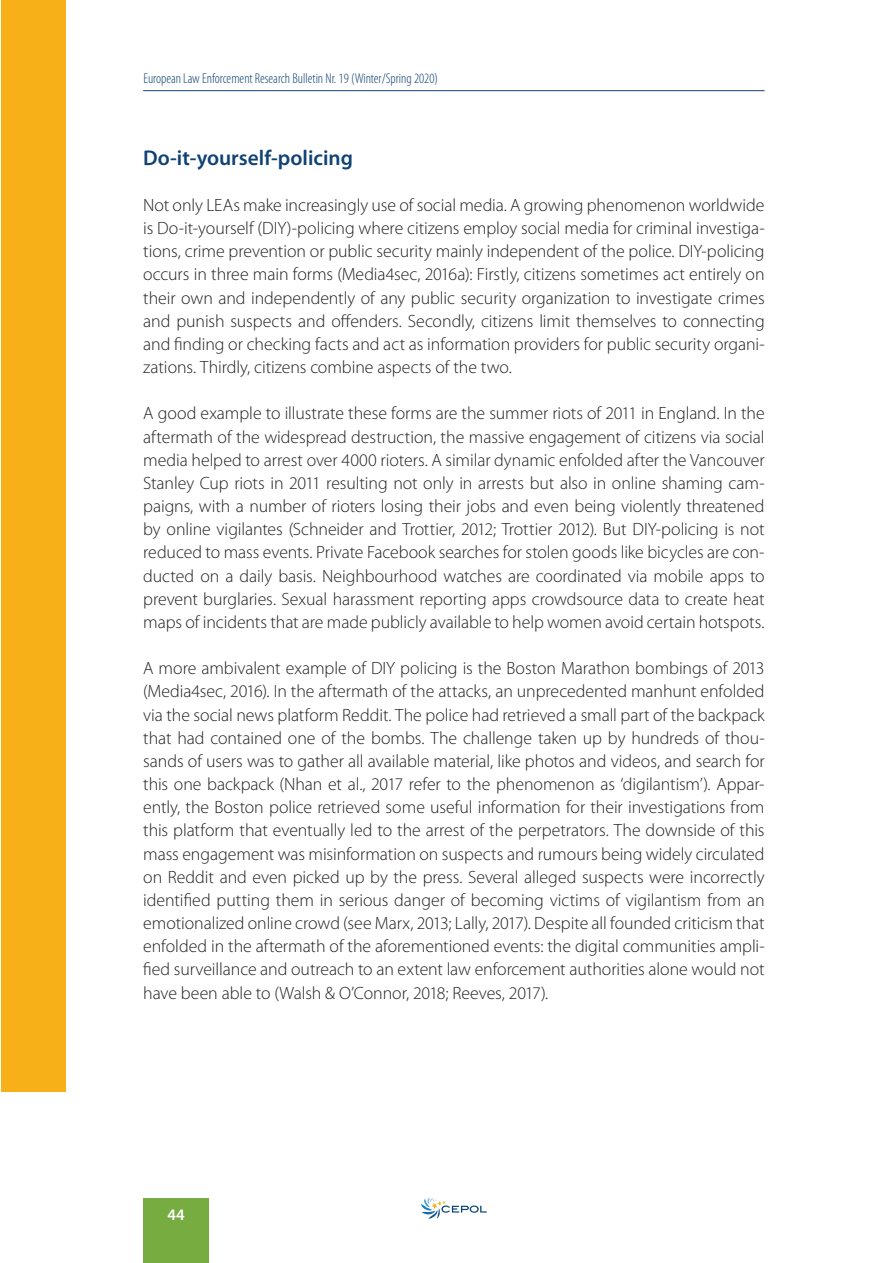
<style>
.page{position:relative;width:893px;height:1263px;background:#fff}
.page>*{position:absolute;margin:0;border:0;box-sizing:border-box;transform-origin:0 0}
.t1{font:600 21.45px "Myriad Pro";color:#104275}
.t2{font:300 17.85px/23.1px "Myriad Pro";letter-spacing:-.005em;color:#231f20;text-align:justify}
.t3{font:600 16.05px "Myriad Pro";color:#fff}
.t4{font:300 condensed 14.25px "Myriad Pro";color:#104275}
</style>
<div class="page">
<div style="left:2px;top:0;width:64px;height:1091px;background:#f7b018"></div>
<svg style="left:421px;top:1198px;width:66px;height:21px"></svg>
<hr style="left:143px;top:90px;width:621px;height:1px;background:#104275">
<div style="left:143px;top:1198px;width:66px;height:65px;background:#77ac41"></div>
<p class="t4" style="left:144px;top:70px;width:296px">European Law Enforcement Research Bulletin Nr. 19 (Winter/Spring 2020)</p>
<p class="t1" style="left:143px;top:149px;width:211px">Do-it-yourself-policing</p>
<p class="t2" style="left:143px;top:195px;width:623px">Not only LEAs make increasingly use of social media. A growing phenomenon worldwide is Do-it-yourself (DIY)-policing where citizens employ social media for criminal investiga&shy;tions, crime prevention or public security mainly independent of the police. DIY-policing occurs in three main forms (Media4sec, 2016a): Firstly, citizens sometimes act entirely on their own and independently of any public security organization to investigate crimes and punish suspects and offenders. Secondly, citizens limit themselves to connecting and finding or checking facts and act as information providers for public security organi&shy;zations. Thirdly, citizens combine aspects of the two.</p>
<p class="t2" style="left:143px;top:403px;width:623px">A good example to illustrate these forms are the summer riots of 2011 in England. In the aftermath of the widespread destruction, the massive engagement of citizens via social media helped to arrest over 4000 rioters. A similar dynamic enfolded after the Vancouver Stanley Cup riots in 2011 resulting not only in arrests but also in online shaming cam&shy;paigns, with a number of rioters losing their jobs and even being violently threatened by online vigilantes (Schneider and Trottier, 2012; Trottier 2012). But DIY-policing is not reduced to mass events. Private Facebook searches for stolen goods like bicycles are con&shy;ducted on a daily basis. Neighbourhood watches are coordinated via mobile apps to prevent burglaries. Sexual harassment reporting apps crowdsource data to create heat maps of incidents that are made publicly available to help women avoid certain hotspots.</p>
<p class="t2" style="left:143px;top:658px;width:623px">A more ambivalent example of DIY policing is the Boston Marathon bombings of 2013 (Media4sec, 2016). In the aftermath of the attacks, an unprecedented manhunt enfolded via the social news platform Reddit. The police had retrieved a small part of the backpack that had contained one of the bombs. The challenge taken up by hundreds of thou&shy;sands of users was to gather all available material, like photos and videos, and search for this one backpack (Nhan et al., 2017 refer to the phenomenon as ‘digilantism’). Appar&shy;ently, the Boston police retrieved some useful information for their investigations from this platform that eventually led to the arrest of the perpetrators. The downside of this mass engagement was misinformation on suspects and rumours being widely circulated on Reddit and even picked up by the press. Several alleged suspects were incorrectly identified putting them in serious danger of becoming victims of vigilantism from an emotionalized online crowd (see Marx, 2013; Lally, 2017). Despite all founded criticism that enfolded in the aftermath of the aforementioned events: the digital communities ampli&shy;fied surveillance and outreach to an extent law enforcement authorities alone would not have been able to (Walsh &amp; O’Connor, 2018; Reeves, 2017).</p>
<p class="t3" style="left:167px;top:1209px;width:19px">44</p>
</div>
